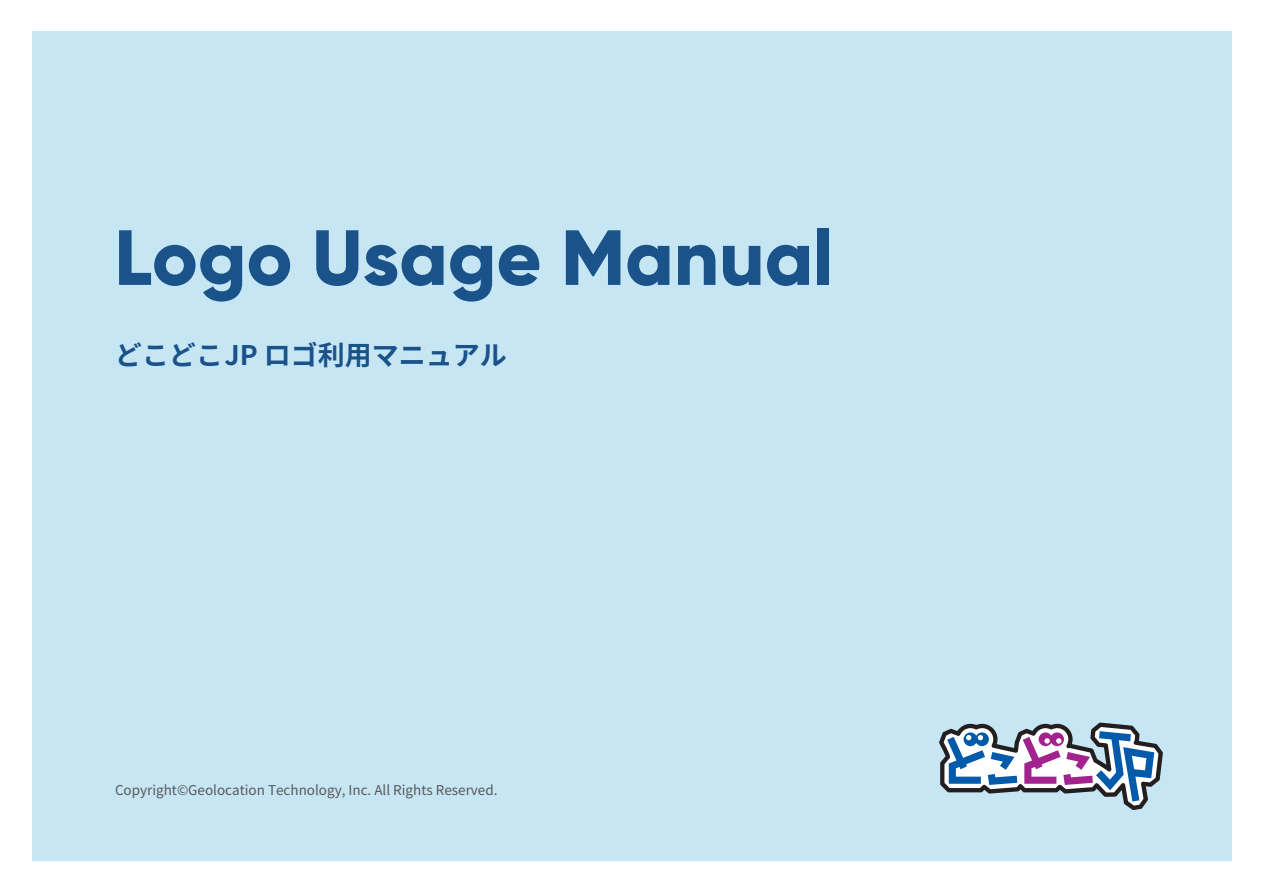
<style>
.page{position:relative;width:1263px;height:893px;background:#fff}
.page>*{position:absolute;margin:0;border:0;box-sizing:border-box;transform-origin:0 0}
.t1{font:800 78px "Gilroy";color:#1a528a}
.t2{font:700 27px "Noto Sans CJ Kjp";color:#1a528a}
.t3{font:13.5px "Noto Sans CJ Kjp";color:#57585a}
</style>
<div class="page">
<div style="left:32px;top:32px;width:1199px;height:829px;background:#c7e6f4"></div>
<svg style="left:939px;top:722px;width:224px;height:88px"></svg>
<h1 class="t1" style="left:114px;top:208px;width:721px">Logo Usage Manual</h1>
<h2 class="t2" style="left:115px;top:339px;width:393px">どこどこJP ロゴ利用マニュアル</h2>
<p class="t3" style="left:115px;top:783px;width:384px">Copyright©Geolocation Technology, Inc. All Rights Reserved.</p>
</div>
